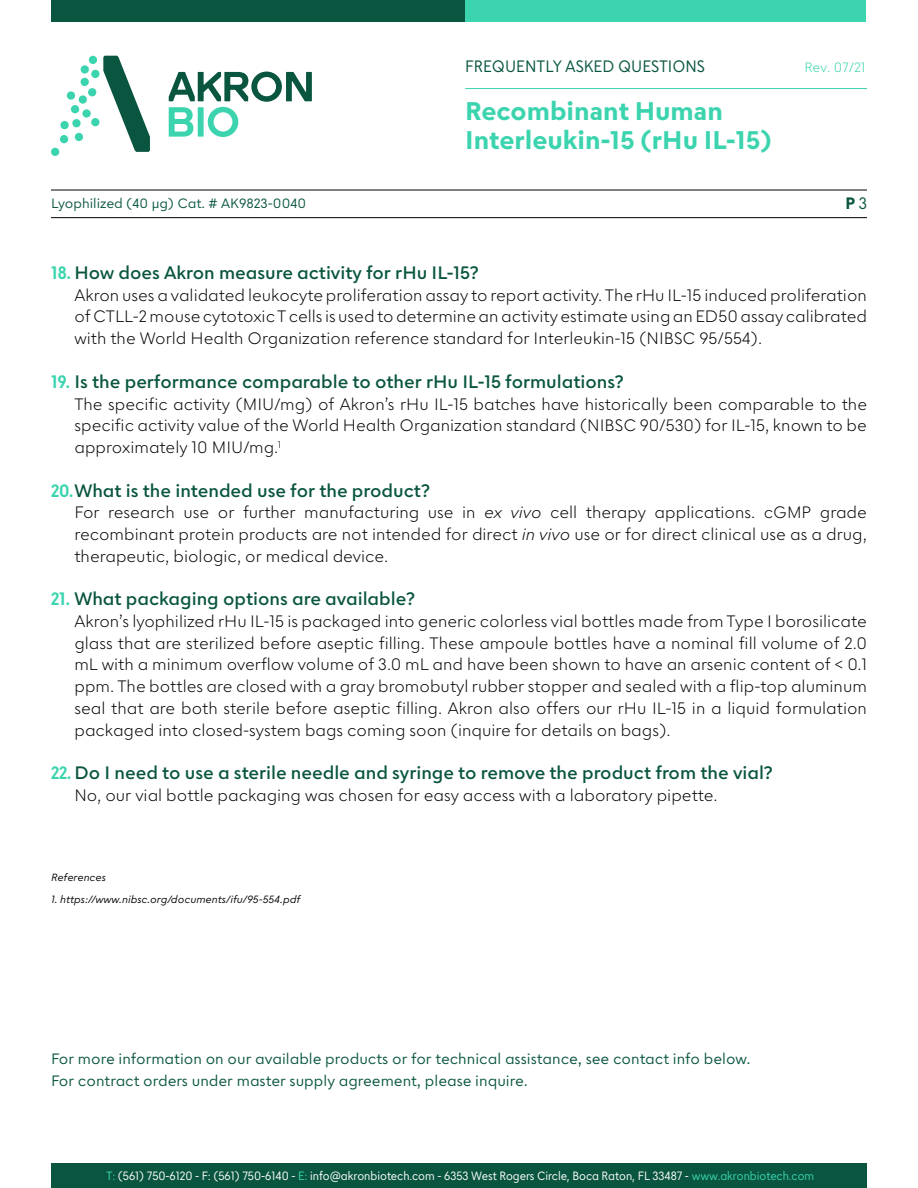
<style>
.page{position:relative;width:918px;height:1188px;background:#fff}
.page>*{position:absolute;margin:0;border:0;box-sizing:border-box;transform-origin:0 0}
.t1{font:700 25.5px/28.5px "Escalatorv 0.15 Text";color:#3bd4ae}
.t2{font:600 18px "Escalatorv 0.16 Text";color:#095540}
.t3{font:300 16.5px/21.8px "Escalatorv 0.16 Text";color:#000;text-align:justify}
.t4{font:16.5px "Escalator B12 Narrow";color:#095540}
.t5{font:700 16.5px "Escalator B12 Narrow";color:#095540}
.t6{font:15px/21.8px "Escalatorv 0.16 Text";color:#095540}
.t7{font:13.5px "Escalatorv 0.16 Text";color:#095540}
.t8{font:300 13.5px "Escalatorv 0.15 Text";letter-spacing:-.005em;color:#3bd4ae}
.t9{font:12px "Escalator B12 Narrow";color:#fff}
.t10{font:italic 10.5px "Escalatorv 0.15 Text";color:#000}
.s1{font-weight:400}
.s2{font-family:"Escalator B12 Cond";font-weight:700;color:#3bd4ae}
.s3{font-style:italic}
.s4{color:#3bd4ae}
</style>
<div class="page">
<div style="left:452px;top:0;width:414px;height:21px;background:#3bd4ae"></div>
<div style="left:51px;top:0;width:414px;height:21px;background:#095540"></div>
<div style="left:51px;top:1164px;width:816px;height:24px;background:#095540"></div>
<svg style="left:169px;top:72px;width:143px;height:65px"></svg>
<svg style="left:103px;top:56px;width:47px;height:96px"></svg>
<div style="left:89px;top:56px;width:8px;height:8px;background:#3bd4ae;border-radius:50%"></div>
<div style="left:91px;top:70px;width:8px;height:8px;background:#3bd4ae;border-radius:50%"></div>
<div style="left:81px;top:65px;width:8px;height:9px;background:#3bd4ae;border-radius:50%"></div>
<div style="left:81px;top:78px;width:8px;height:8px;background:#3bd4ae;border-radius:50%"></div>
<div style="left:88px;top:88px;width:8px;height:8px;background:#3bd4ae;border-radius:50%"></div>
<div style="left:79px;top:95px;width:8px;height:9px;background:#3bd4ae;border-radius:50%"></div>
<div style="left:67px;top:91px;width:8px;height:9px;background:#3bd4ae;border-radius:50%"></div>
<div style="left:71px;top:105px;width:8px;height:8px;background:#3bd4ae;border-radius:50%"></div>
<div style="left:82px;top:109px;width:9px;height:9px;background:#3bd4ae;border-radius:50%"></div>
<div style="left:91px;top:118px;width:8px;height:8px;background:#3bd4ae;border-radius:50%"></div>
<div style="left:72px;top:119px;width:9px;height:8px;background:#3bd4ae;border-radius:50%"></div>
<div style="left:60px;top:121px;width:9px;height:8px;background:#3bd4ae;border-radius:50%"></div>
<div style="left:60px;top:135px;width:8px;height:8px;background:#3bd4ae;border-radius:50%"></div>
<div style="left:51px;top:148px;width:8px;height:8px;background:#3bd4ae;border-radius:50%"></div>
<div style="left:75px;top:133px;width:8px;height:8px;background:#3bd4ae;border-radius:50%"></div>
<hr style="left:465px;top:88px;width:402px;height:1px;background:#3bd4ae">
<hr style="left:51px;top:190px;width:816px;height:1px;background:#000">
<hr style="left:51px;top:217px;width:816px;height:1px;background:#000">
<p class="t7" style="left:51px;top:195px;width:257px">Lyophilized (40 µg) Cat. # AK9823-0040</p>
<p class="t4" style="left:465px;top:56px;width:241px">FREQUENTLY ASKED QUESTIONS</p>
<h1 class="t1" style="left:465px;top:98px;width:308px">Recombinant Human<br>Interleukin-15 (rHu IL-15)</h1>
<p class="t8" style="left:804px;top:60px;width:63px">Rev. 07/21</p>
<p class="t5" style="left:846px;top:193px;width:23px">P <span class="s1">3</span></p>
<p class="t2" style="left:51px;top:262px;width:429px"><span class="s2">18.</span> How does Akron measure activity for rHu IL-15?</p>
<p class="t3" style="left:74px;top:284px;width:794px">Akron uses a validated leukocyte proliferation assay to report activity. The rHu IL-15 induced proliferation of CTLL-2 mouse cytotoxic T cells is used to determine an activity estimate using an ED50 assay calibrated with the World Health Organization reference standard for Interleukin-15 (NIBSC 95/554).</p>
<p class="t2" style="left:51px;top:370px;width:574px"><span class="s2">19.</span> Is the performance comparable to other rHu IL-15 formulations?</p>
<p class="t3" style="left:74px;top:393px;width:794px">The specific activity (MIU/mg) of Akron’s rHu IL-15 batches have historically been comparable to the specific activity value of the World Health Organization standard (NIBSC 90/530) for IL-15, known to be approximately 10 MIU/mg.<sup>1</sup></p>
<p class="t2" style="left:51px;top:479px;width:380px"><span class="s2">20.</span>What is the intended use for the product?</p>
<p class="t3" style="left:74px;top:501px;width:794px">For research use or further manufacturing use in <span class="s3">ex vivo</span> cell therapy applications. cGMP grade recombinant protein products are not intended for direct <span class="s3">in vivo</span> use or for direct clinical use as a drug, therapeutic, biologic, or medical device.</p>
<p class="t2" style="left:51px;top:588px;width:365px"><span class="s2">21.</span> What packaging options are available?</p>
<p class="t3" style="left:74px;top:610px;width:794px">Akron’s lyophilized rHu IL-15 is packaged into generic colorless vial bottles made from Type I borosilicate glass that are sterilized before aseptic filling. These ampoule bottles have a nominal fill volume of 2.0 mL with a minimum overflow volume of 3.0 mL and have been shown to have an arsenic content of &lt; 0.1 ppm. The bottles are closed with a gray bromobutyl rubber stopper and sealed with a flip-top aluminum seal that are both sterile before aseptic filling. Akron also offers our rHu IL-15 in a liquid formulation packaged into closed-system bags coming soon (inquire for details on bags).</p>
<p class="t2" style="left:51px;top:762px;width:723px"><span class="s2">22.</span> Do I need to use a sterile needle and syringe to remove the product from the vial?</p>
<p class="t3" style="left:74px;top:784px;width:645px">No, our vial bottle packaging was chosen for easy access with a laboratory pipette.</p>
<p class="t10" style="left:51px;top:872px;width:56px">References</p>
<p class="t10" style="left:51px;top:893px;width:251px">1. https://www.nibsc.org/documents/ifu/95-554.pdf</p>
<p class="t6" style="left:51px;top:1048px;width:701px">For more information on our available products or for technical assistance, see contact info below.<br>For contract orders under master supply agreement, please inquire.</p>
<p class="t9" style="left:106px;top:1168px;width:710px"><span class="s4">T:</span> (561) 750-6120 - F: (561) 750-6140 - <span class="s4">E:</span> info@akronbiotech.com - 6353 West Rogers Circle, Boca Raton, FL 33487 - <span class="s4">www.akronbiotech.com</span></p>
</div>
